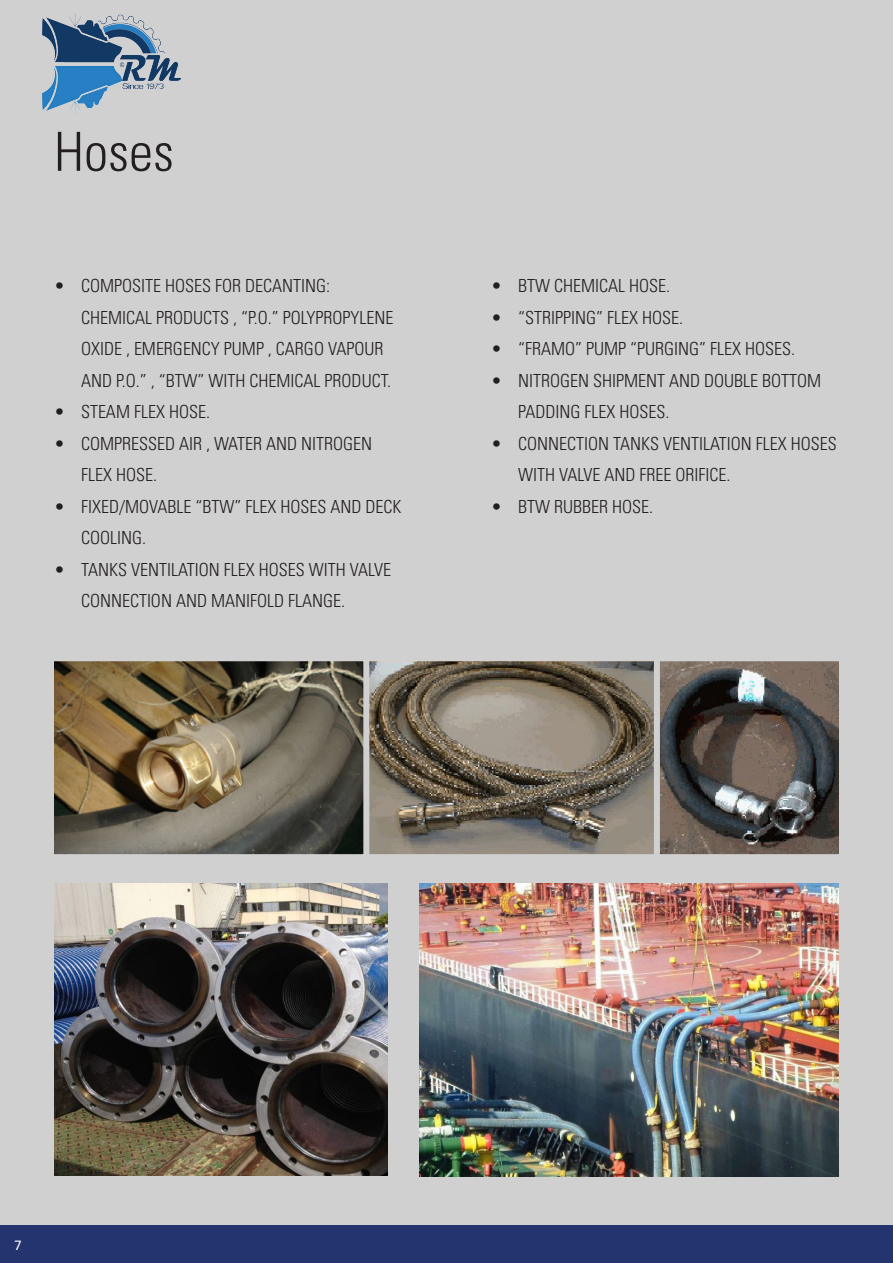
<style>
.page{position:relative;width:893px;height:1263px;background:#fff}
.page>*{position:absolute;margin:0;border:0;box-sizing:border-box;transform-origin:0 0}
.t1{font:300 condensed 54px "Univers";color:#231f20}
.t2{font:300 condensed 18px/31.5px "Univers";color:#231f20}
.t3{font:15px "Calibri";color:#fff}
</style>
<div class="page">
<div style="left:0;top:0;width:893px;height:1254px;background:#d1d0d0"></div>
<div style="left:0;top:1225px;width:893px;height:38px;background:#24346f"></div>
<img style="left:43px;top:14px;width:138px;height:100px">
<svg style="left:663px;top:661px;width:176px;height:194px"></svg>
<svg style="left:372px;top:661px;width:291px;height:194px"></svg>
<img style="left:420px;top:884px;width:419px;height:292px">
<img style="left:54px;top:884px;width:333px;height:292px">
<img style="left:54px;top:661px;width:318px;height:194px">
<p class="t1" style="left:54px;top:119px;width:121px">Hoses</p>
<p class="t2" style="left:81px;top:270px;width:314px;text-indent:-27px">• COMPOSITE HOSES FOR DECANTING:<br>CHEMICAL PRODUCTS , “P.O.” POLYPROPYLENE OXIDE , EMERGENCY PUMP , CARGO VAPOUR AND P.O.” , “BTW” WITH CHEMICAL PRODUCT.</p>
<p class="t2" style="left:54px;top:396px;width:157px">• STEAM FLEX HOSE.</p>
<p class="t2" style="left:81px;top:428px;width:292px;text-indent:-27px">• COMPRESSED AIR , WATER AND NITROGEN<br>FLEX HOSE.</p>
<p class="t2" style="left:81px;top:491px;width:322px;text-indent:-27px">• FIXED/MOVABLE “BTW” FLEX HOSES AND DECK<br>COOLING.</p>
<p class="t2" style="left:81px;top:554px;width:312px;text-indent:-27px">• TANKS VENTILATION FLEX HOSES WITH VALVE<br>CONNECTION AND MANIFOLD FLANGE.</p>
<p class="t2" style="left:491px;top:270px;width:180px">• BTW CHEMICAL HOSE.</p>
<p class="t2" style="left:491px;top:302px;width:193px">• “STRIPPING” FLEX HOSE.</p>
<p class="t2" style="left:491px;top:333px;width:306px">• “FRAMO” PUMP “PURGING” FLEX HOSES.</p>
<p class="t2" style="left:518px;top:365px;width:304px;text-indent:-27px">• NITROGEN SHIPMENT AND DOUBLE BOTTOM<br>PADDING FLEX HOSES.</p>
<p class="t2" style="left:518px;top:428px;width:320px;text-indent:-27px">• CONNECTION TANKS VENTILATION FLEX HOSES<br>WITH VALVE AND FREE ORIFICE.</p>
<p class="t2" style="left:491px;top:491px;width:163px">• BTW RUBBER HOSE.</p>
<p class="t3" style="left:14px;top:1235px;width:9px">7</p>
</div>
